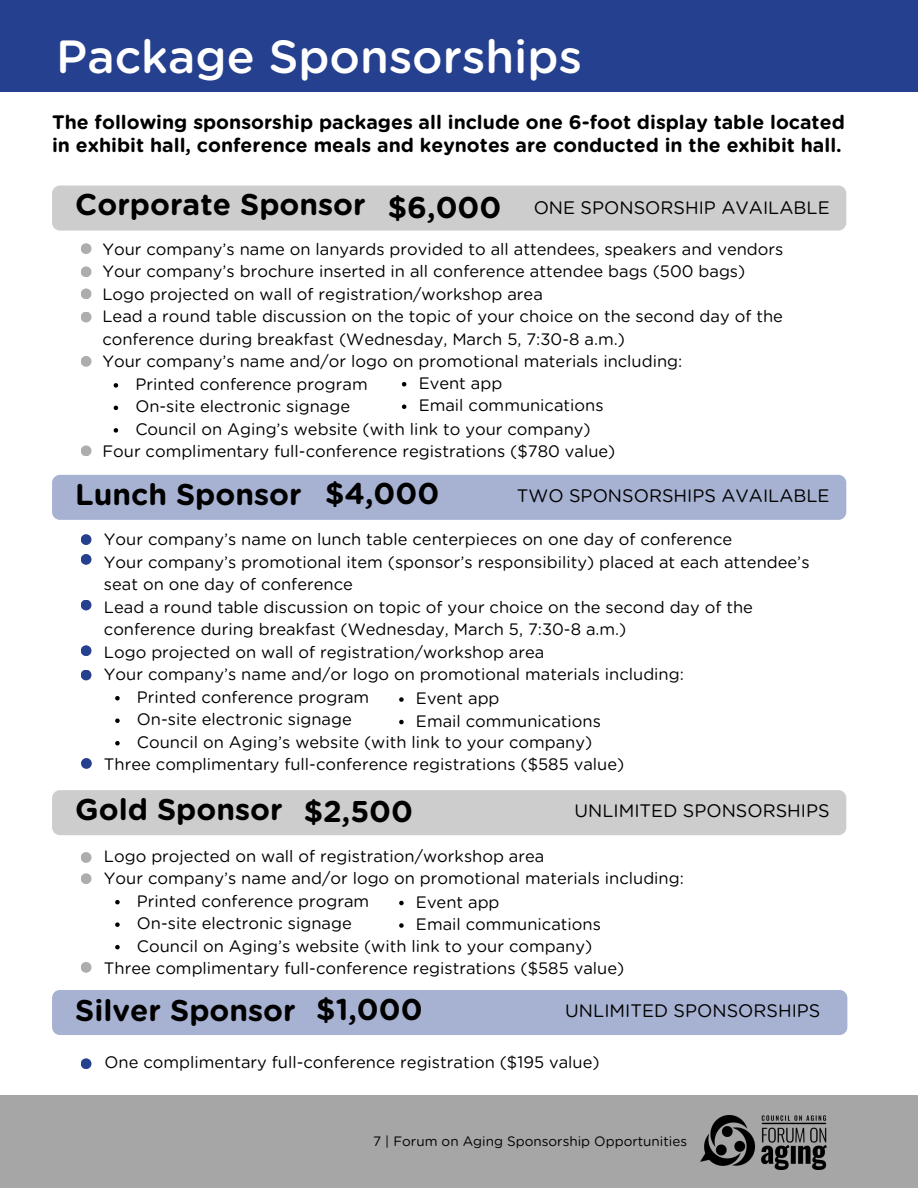
<style>
.page{position:relative;width:918px;height:1188px;background:#fff}
.page>*{position:absolute;margin:0;border:0;box-sizing:border-box;transform-origin:0 0}
.t1{font:500 46.5px "Gotham Rounded";color:#fff}
.t2{font:700 30px "Gotham Rounded";color:#000}
.t3{font:700 19.5px/22.5px "Gotham Rounded";color:#000}
.t4{font:18px "Gotham Rounded";color:#000}
.t5{font:16.5px/22.5px "Gotham Rounded";color:#000}
.t6{font:13.5px "Gotham Rounded";color:#000}
</style>
<div class="page">
<div style="left:0;top:0;width:918px;height:92px;background:#25408f"></div>
<div style="left:0;top:1095px;width:918px;height:93px;background:#a6a6a6"></div>
<div style="left:52px;top:790px;width:794px;height:45px;background:#cdcdcd;border-radius:8px"></div>
<div style="left:52px;top:990px;width:795px;height:45px;background:#a7b2d2;border-radius:8px"></div>
<img style="left:700px;top:1115px;width:126px;height:54px">
<div style="left:52px;top:186px;width:794px;height:45px;background:#cdcdcd;border-radius:8px"></div>
<div style="left:52px;top:475px;width:794px;height:45px;background:#a7b2d2;border-radius:8px"></div>
<div style="left:81px;top:243px;width:10px;height:11px;background:#adadad;border-radius:50%"></div>
<svg style="left:114px;top:383px;width:4px;height:5px"></svg>
<svg style="left:114px;top:406px;width:4px;height:4px"></svg>
<svg style="left:114px;top:428px;width:4px;height:5px"></svg>
<svg style="left:402px;top:382px;width:4px;height:4px"></svg>
<svg style="left:402px;top:404px;width:4px;height:5px"></svg>
<div style="left:81px;top:266px;width:10px;height:11px;background:#adadad;border-radius:50%"></div>
<div style="left:81px;top:288px;width:10px;height:11px;background:#adadad;border-radius:50%"></div>
<div style="left:81px;top:312px;width:10px;height:10px;background:#adadad;border-radius:50%"></div>
<div style="left:81px;top:356px;width:10px;height:11px;background:#adadad;border-radius:50%"></div>
<div style="left:81px;top:445px;width:10px;height:11px;background:#adadad;border-radius:50%"></div>
<svg style="left:115px;top:696px;width:5px;height:4px"></svg>
<svg style="left:115px;top:718px;width:5px;height:5px"></svg>
<svg style="left:115px;top:741px;width:5px;height:4px"></svg>
<svg style="left:399px;top:697px;width:5px;height:5px"></svg>
<svg style="left:399px;top:720px;width:5px;height:4px"></svg>
<div style="left:81px;top:534px;width:10px;height:11px;background:#25408f;border-radius:50%"></div>
<div style="left:81px;top:554px;width:10px;height:11px;background:#25408f;border-radius:50%"></div>
<div style="left:81px;top:600px;width:10px;height:10px;background:#25408f;border-radius:50%"></div>
<div style="left:81px;top:645px;width:10px;height:11px;background:#25408f;border-radius:50%"></div>
<div style="left:81px;top:670px;width:10px;height:10px;background:#25408f;border-radius:50%"></div>
<div style="left:81px;top:758px;width:11px;height:11px;background:#25408f;border-radius:50%"></div>
<div style="left:81px;top:1058px;width:10px;height:11px;background:#25408f;border-radius:50%"></div>
<svg style="left:115px;top:900px;width:5px;height:4px"></svg>
<svg style="left:115px;top:922px;width:5px;height:5px"></svg>
<svg style="left:115px;top:945px;width:5px;height:4px"></svg>
<div style="left:81px;top:852px;width:10px;height:11px;background:#adadad;border-radius:50%"></div>
<svg style="left:399px;top:901px;width:5px;height:4px"></svg>
<svg style="left:399px;top:923px;width:5px;height:5px"></svg>
<div style="left:81px;top:873px;width:10px;height:11px;background:#adadad;border-radius:50%"></div>
<div style="left:81px;top:962px;width:10px;height:11px;background:#adadad;border-radius:50%"></div>
<p class="t1" style="left:56px;top:36px;width:527px">Package Sponsorships</p>
<h1 class="t3" style="left:52px;top:112px;width:794px">The following sponsorship packages all include one 6-foot display table located in exhibit hall, conference meals and keynotes are conducted in the exhibit hall.</h1>
<h5 class="t2" style="left:75px;top:191px;width:292px">Corporate Sponsor</h5>
<p class="t2" style="left:388px;top:194px;width:115px">$6,000</p>
<p class="t4" style="left:534px;top:199px;width:298px">ONE SPONSORSHIP AVAILABLE</p>
<h5 class="t5" style="left:102px;top:239px;width:683px">Your company’s name on lanyards provided to all attendees, speakers and vendors Your company’s brochure inserted in all conference attendee bags (500 bags)<br>Logo projected on wall of registration/workshop area<br>Lead a round table discussion on the topic of your choice on the second day of the conference during breakfast (Wednesday, March 5, 7:30-8 a.m.)<br>Your company’s name and/or logo on promotional materials including:</h5>
<p class="t5" style="left:135px;top:374px;width:234px">Printed conference program</p>
<p class="t5" style="left:135px;top:396px;width:216px">On-site electronic signage</p>
<p class="t5" style="left:135px;top:419px;width:457px">Council on Aging’s website (with link to your company)</p>
<h5 class="t5" style="left:102px;top:441px;width:515px">Four complimentary full-conference registrations ($780 value)</h5>
<p class="t5" style="left:419px;top:373px;width:85px">Event app</p>
<p class="t5" style="left:419px;top:395px;width:186px">Email communications</p>
<h2 class="t2" style="left:75px;top:481px;width:228px">Lunch Sponsor</h2>
<h2 class="t2" style="left:325px;top:480px;width:116px">$4,000</h2>
<h3 class="t4" style="left:517px;top:487px;width:314px">TWO SPONSORSHIPS AVAILABLE</h3>
<h2 class="t5" style="left:104px;top:529px;width:707px">Your company’s name on lunch table centerpieces on one day of conference<br>Your company’s promotional item (sponsor’s responsibility) placed at each attendee’s seat on one day of conference<br>Lead a round table discussion on topic of your choice on the second day of the conference during breakfast (Wednesday, March 5, 7:30-8 a.m.)<br>Logo projected on wall of registration/workshop area<br>Your company’s name and/or logo on promotional materials including:</h2>
<h2 class="t5" style="left:137px;top:687px;width:234px">Printed conference program</h2>
<h3 class="t5" style="left:137px;top:709px;width:216px">On-site electronic signage</h3>
<h5 class="t5" style="left:137px;top:732px;width:457px">Council on Aging’s website (with link to your company)</h5>
<p class="t5" style="left:104px;top:754px;width:522px">Three complimentary full-conference registrations ($585 value)</p>
<p class="t5" style="left:416px;top:688px;width:85px">Event app</p>
<p class="t5" style="left:416px;top:710px;width:186px">Email communications</p>
<h4 class="t2" style="left:75px;top:796px;width:209px">Gold Sponsor</h4>
<h2 class="t2" style="left:304px;top:798px;width:111px">$2,500</h2>
<h2 class="t4" style="left:575px;top:803px;width:257px">UNLIMITED SPONSORSHIPS</h2>
<p class="t5" style="left:104px;top:845px;width:582px">Logo projected on wall of registration/workshop area<br>Your company’s name and/or logo on promotional materials including:</p>
<p class="t5" style="left:137px;top:890px;width:234px">Printed conference program</p>
<h2 class="t5" style="left:137px;top:913px;width:216px">On-site electronic signage</h2>
<h2 class="t5" style="left:137px;top:935px;width:457px">Council on Aging’s website (with link to your company)</h2>
<h3 class="t5" style="left:104px;top:958px;width:522px">Three complimentary full-conference registrations ($585 value)</h3>
<h5 class="t5" style="left:416px;top:891px;width:85px">Event app</h5>
<p class="t5" style="left:416px;top:914px;width:186px">Email communications</p>
<h3 class="t2" style="left:75px;top:997px;width:222px">Silver Sponsor</h3>
<h5 class="t2" style="left:316px;top:996px;width:108px">$1,000</h5>
<p class="t4" style="left:565px;top:1003px;width:257px">UNLIMITED SPONSORSHIPS</p>
<h5 class="t5" style="left:105px;top:1052px;width:497px">One complimentary full-conference registration ($195 value)</h5>
<p class="t6" style="left:373px;top:1135px;width:316px">7 | Forum on Aging Sponsorship Opportunities</p>
</div>
